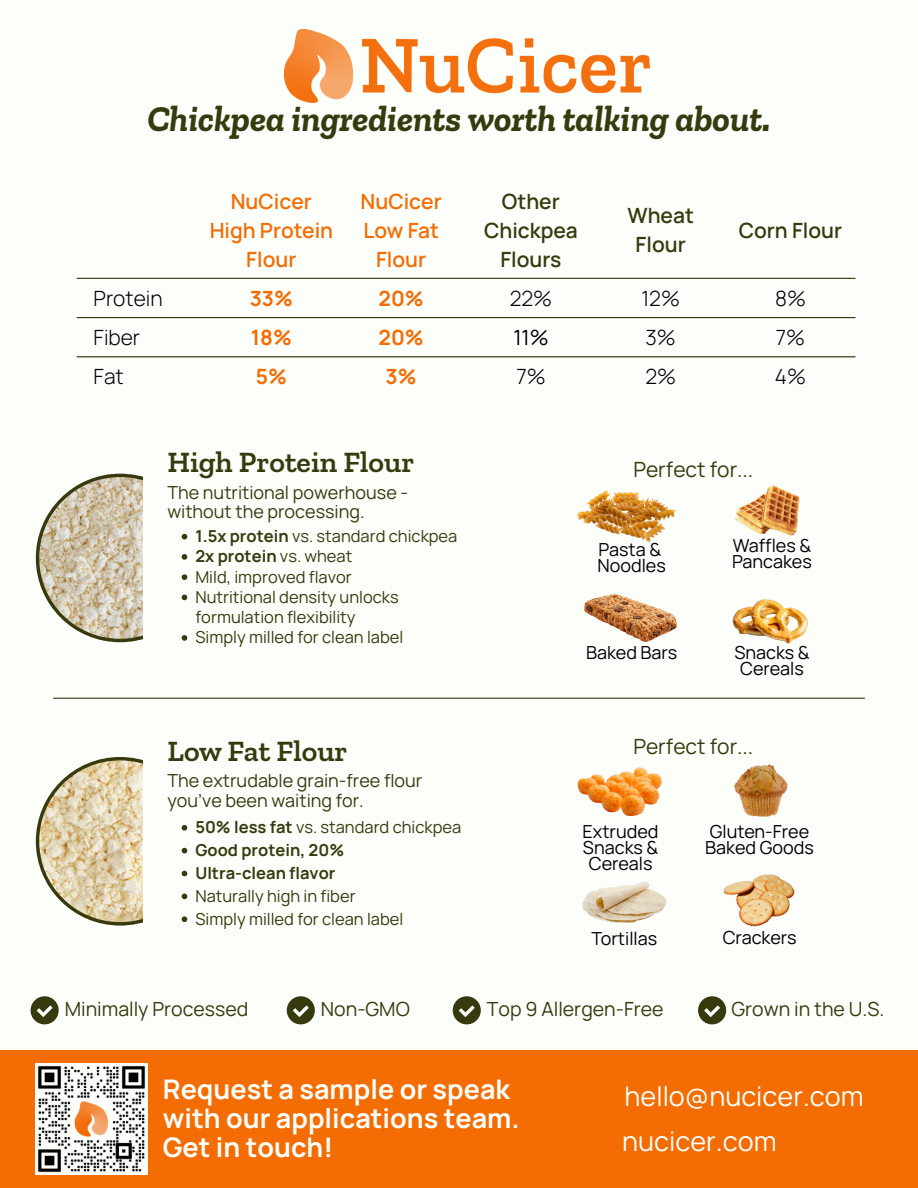
<style>
.page{position:relative;width:918px;height:1188px;background:#fcfef9}
.page>*{position:absolute;margin:0;border:0;box-sizing:border-box;transform-origin:0 0}
.t1{font:italic 700 36px "Zilla Slab";color:#373a0e}
.t2{font:600 30px "Zilla Slab";color:#373a0e}
.t3{font:700 27px/29.2px "Manrope";color:#fcfef9}
.t4{font:27px "Manrope";color:#fcfef9}
.t5{font:600 21px "Manrope";color:#f36c04}
.t6{font:600 21px/29.2px "Manrope";color:#373a0e;text-align:center}
.t7{font:300 21px "Manrope";color:#000}
.t8{font:21px "Manrope";color:#373a0e}
.t9{font:700 21px "Manrope";color:#f36c04}
.t10{font:21px "Manrope";color:#000}
.t11{font:19.5px "Manrope";color:#373a0e}
.t12{font:18px/15.8px "Manrope";color:#000}
.t13{font:18px/19.5px "Manrope";color:#373a0e}
.t14{font:16.5px/20.2px "Manrope";color:#373a0e}
.t15{font:700 16.5px/23px "Manrope";color:#373a0e}
.s1{font-weight:700}
.s2{font-weight:400}
</style>
<div class="page">
<img style="left:285px;top:29px;width:364px;height:73px">
<div style="left:0;top:1050px;width:918px;height:138px;background:#f36c04"></div>
<img style="left:36px;top:1063px;width:111px;height:112px">
<hr style="left:53px;top:698px;width:812px;height:1px;background:#373a0e">
<hr style="left:77px;top:278px;width:778px;height:1px;background:#373a0e">
<hr style="left:77px;top:317px;width:778px;height:1px;background:#373a0e">
<hr style="left:77px;top:356px;width:778px;height:1px;background:#373a0e">
<svg style="left:287px;top:996px;width:28px;height:28px"></svg>
<svg style="left:453px;top:996px;width:28px;height:28px"></svg>
<svg style="left:698px;top:996px;width:28px;height:28px"></svg>
<svg style="left:31px;top:996px;width:28px;height:28px"></svg>
<img style="left:576px;top:490px;width:101px;height:53px">
<img style="left:735px;top:485px;width:65px;height:51px">
<img style="left:732px;top:599px;width:76px;height:45px">
<img style="left:585px;top:594px;width:91px;height:48px">
<svg style="left:36px;top:474px;width:152px;height:168px"></svg>
<svg style="left:36px;top:757px;width:152px;height:169px"></svg>
<img style="left:577px;top:767px;width:85px;height:49px">
<img style="left:734px;top:764px;width:54px;height:53px">
<img style="left:723px;top:874px;width:72px;height:53px">
<img style="left:582px;top:881px;width:85px;height:42px">
<p class="t1" style="left:147px;top:97px;width:625px">Chickpea ingredients worth talking about.</p>
<p class="t5" style="left:231px;top:186px;width:83px">NuCicer</p>
<p class="t5" style="left:210px;top:215px;width:125px">High Protein</p>
<p class="t5" style="left:246px;top:245px;width:52px">Flour</p>
<p class="t5" style="left:361px;top:186px;width:83px">NuCicer</p>
<p class="t5" style="left:363px;top:215px;width:77px">Low Fat</p>
<p class="t5" style="left:376px;top:245px;width:52px">Flour</p>
<p class="t6" style="left:484px;top:186px;width:95px">Other<br>Chickpea<br>Flours</p>
<p class="t6" style="left:628px;top:201px;width:68px">Wheat</p>
<p class="t6" style="left:636px;top:230px;width:52px">Flour</p>
<p class="t6" style="left:739px;top:215px;width:105px">Corn Flour</p>
<p class="t7" style="left:94px;top:284px;width:71px">Protein</p>
<p class="t9" style="left:250px;top:284px;width:45px">33%</p>
<p class="t9" style="left:379px;top:284px;width:47px">20%</p>
<p class="t7" style="left:510px;top:284px;width:44px">22%</p>
<p class="t7" style="left:641px;top:284px;width:40px">12%</p>
<p class="t7" style="left:775px;top:284px;width:32px">8%</p>
<p class="t7" style="left:94px;top:323px;width:48px">Fiber</p>
<p class="t9" style="left:251px;top:323px;width:42px">18%</p>
<p class="t9" style="left:379px;top:323px;width:47px">20%</p>
<p class="t10" style="left:513px;top:323px;width:37px">11%</p>
<p class="t7" style="left:646px;top:323px;width:32px">3%</p>
<p class="t7" style="left:776px;top:323px;width:31px">7%</p>
<p class="t7" style="left:94px;top:362px;width:32px">Fat</p>
<p class="t9" style="left:256px;top:362px;width:33px">5%</p>
<p class="t9" style="left:386px;top:362px;width:33px">3%</p>
<p class="t7" style="left:516px;top:362px;width:31px">7%</p>
<p class="t7" style="left:645px;top:362px;width:32px">2%</p>
<p class="t7" style="left:775px;top:362px;width:33px">4%</p>
<p class="t2" style="left:167px;top:444px;width:249px">High Protein Flour</p>
<p class="t13" style="left:167px;top:482px;width:242px">The nutritional powerhouse - without the processing.</p>
<p class="t14" style="left:195px;top:526px;width:263px"><span class="s1">1.5x protein</span> vs. standard chickpea<br><span class="s1">2x protein</span> vs. wheat<br>Mild, improved flavor<br>Nutritional density unlocks formulation flexibility<br>Simply milled for clean label</p>
<p class="t2" style="left:167px;top:732px;width:182px">Low Fat Flour</p>
<p class="t13" style="left:167px;top:771px;width:257px">The extrudable grain-free flour you’ve been waiting for.</p>
<p class="t15" style="left:195px;top:815px;width:267px">50% less fat <span class="s2">vs. standard chickpea<br></span>Good protein, 20%<br>Ultra-clean flavor</p>
<p class="t14" style="left:195px;top:884px;width:209px;line-height:23px">Naturally high in fiber<br>Simply milled for clean label</p>
<h2 class="t8" style="left:633px;top:455px;width:121px">Perfect for...</h2>
<p class="t12" style="left:599px;top:542px;width:64px">Pasta &amp;</p>
<p class="t12" style="left:597px;top:557px;width:70px">Noodles</p>
<p class="t12" style="left:586px;top:644px;width:93px">Baked Bars</p>
<p class="t12" style="left:732px;top:538px;width:81px">Waffles &amp;<br>Pancakes</p>
<p class="t12" style="left:734px;top:644px;width:77px;text-align:center">Snacks &amp;<br>Cereals</p>
<p class="t8" style="left:633px;top:731px;width:121px">Perfect for...</p>
<p class="t12" style="left:583px;top:823px;width:77px;text-align:center">Extruded<br>Snacks &amp;<br>Cereals</p>
<p class="t12" style="left:705px;top:824px;width:110px">Gluten-Free<br>Baked Goods</p>
<p class="t12" style="left:592px;top:931px;width:67px">Tortillas</p>
<p class="t12" style="left:723px;top:929px;width:75px">Crackers</p>
<h4 class="t11" style="left:65px;top:995px;width:185px">Minimally Processed</h4>
<p class="t11" style="left:321px;top:995px;width:90px">Non-GMO</p>
<h4 class="t11" style="left:487px;top:995px;width:178px">Top 9 Allergen-Free</h4>
<p class="t11" style="left:731px;top:995px;width:155px">Grown in the U.S.</p>
<p class="t3" style="left:163px;top:1074px;width:349px">Request a sample or speak</p>
<h4 class="t4" style="left:625px;top:1077px;width:241px">hello@nucicer.com</h4>
<p class="t3" style="left:163px;top:1103px;width:358px">with our applications team.<br>Get in touch!</p>
<p class="t4" style="left:622px;top:1123px;width:156px">nucicer.com</p>
</div>
